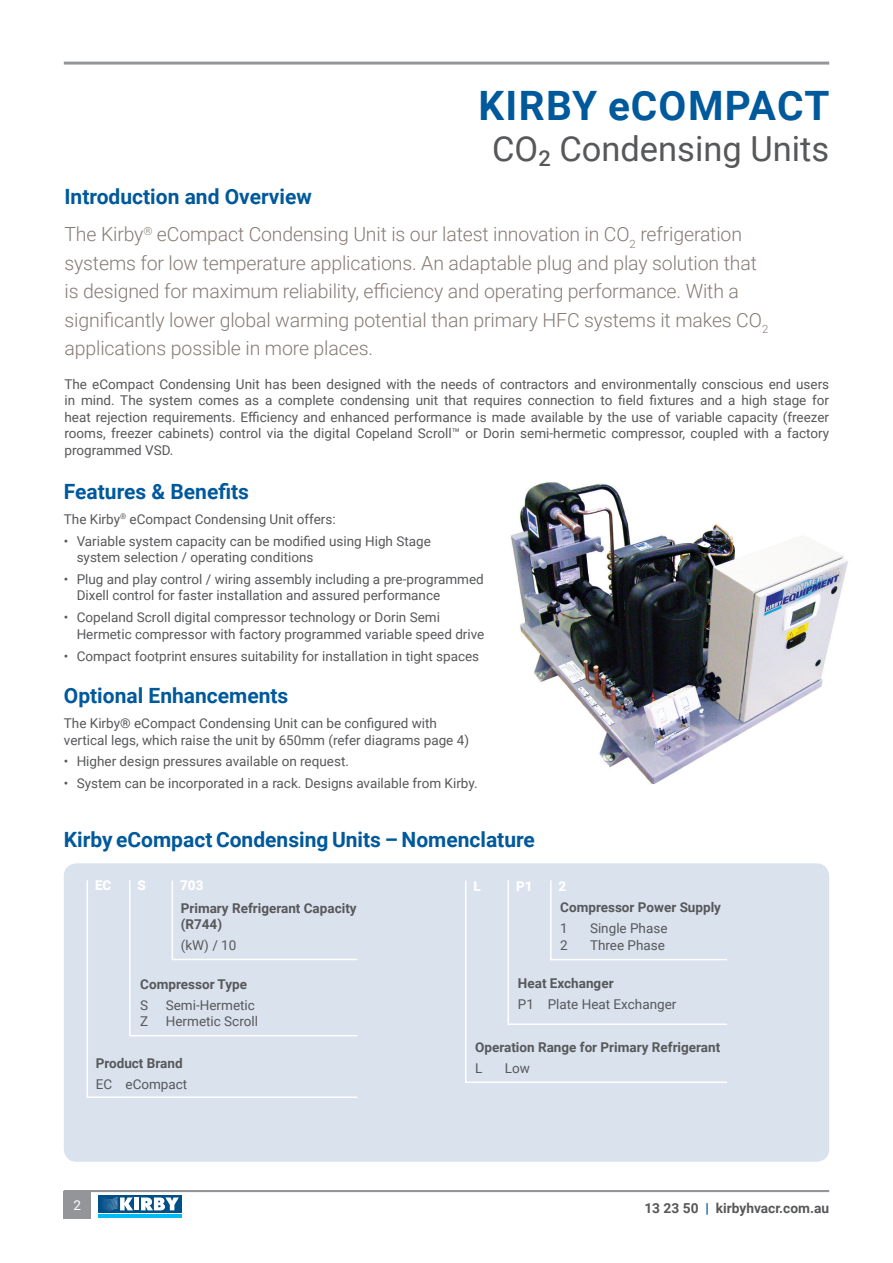
<style>
.page{position:relative;width:893px;height:1263px;background:#fff}
.page>*{position:absolute;margin:0;border:0;box-sizing:border-box;transform-origin:0 0}
.t1{font:700 40.5px "Roboto";letter-spacing:.035em;color:#00599b}
.t2{font:34.5px "Roboto";color:#57585a}
.t3{font:700 21px "Roboto";color:#00599b}
.t4{font:300 19.5px/28.5px "Roboto";letter-spacing:-.005em;color:#867b76}
.t5{font:700 13.8px "Roboto";color:#57585a}
.t6{font:13.5px/16.5px "Roboto";color:#57585a}
.t7{font:700 13.5px/16.5px "Roboto";color:#57585a}
.t8{font:900 13.5px "Roboto";color:#fff}
.t9{font:13.5px "Roboto";color:#fff}
.s1{color:#00599b}
</style>
<div class="page">
<hr style="left:99px;top:1214px;width:83px;height:4px;background:#00baf1">
<div style="left:99px;top:1195px;width:83px;height:18px;background:#004f87"></div>
<div style="left:134px;top:1197px;width:5px;height:13px;background:#fff"></div>
<svg style="left:141px;top:1197px;width:38px;height:13px"></svg>
<svg style="left:103px;top:1197px;width:30px;height:14px"></svg>
<hr style="left:64px;top:1190px;width:765px;height:2px;background:#939598">
<div style="left:64px;top:1191px;width:27px;height:27px;background:#939598"></div>
<hr style="left:64px;top:62px;width:765px;height:3px;background:#939598">
<img style="left:510px;top:482px;width:338px;height:302px">
<div style="left:64px;top:863px;width:765px;height:299px;background:#dae2ee;border-radius:13px"></div>
<svg style="left:86px;top:880px;width:272px;height:218px"></svg>
<svg style="left:128px;top:880px;width:230px;height:157px"></svg>
<svg style="left:465px;top:880px;width:262px;height:203px"></svg>
<svg style="left:507px;top:880px;width:220px;height:146px"></svg>
<h1 class="t1" style="left:478px;top:77px;width:353px">Kirby eCOMPACT</h1>
<h2 class="t2" style="left:492px;top:125px;width:339px">CO<sub>2</sub> Condensing Units</h2>
<h3 class="t3" style="left:64px;top:182px;width:249px">Introduction and Overview</h3>
<p class="t4" style="left:64px;top:219px;width:705px">The Kirby<sup>®</sup> eCompact Condensing Unit is our latest innovation in CO<sub>2</sub> refrigeration systems for low temperature applications. An adaptable plug and play solution that is designed for maximum reliability, efficiency and operating performance. With a significantly lower global warming potential than primary HFC systems it makes CO<sub>2 </sub>applications possible in more places.</p>
<p class="t6" style="left:64px;top:375px;width:766px;text-align:justify">The eCompact Condensing Unit has been designed with the needs of contractors and environmentally conscious end users in mind. The system comes as a complete condensing unit that requires connection to field fixtures and a high stage for heat rejection requirements. Efficiency and enhanced performance is made available by the use of variable capacity (freezer rooms, freezer cabinets) control via the digital Copeland Scroll™ or Dorin semi-hermetic compressor, coupled with a factory programmed VSD.</p>
<h3 class="t3" style="left:64px;top:477px;width:187px">Features &amp; Benefits</h3>
<p class="t6" style="left:64px;top:510px;width:273px">The Kirby<sup>®</sup> eCompact Condensing Unit offers:</p>
<p class="t6" style="left:77px;top:532px;width:356px;text-indent:-13px">• Variable system capacity can be modified using High Stage system selection / operating conditions</p>
<p class="t6" style="left:77px;top:570px;width:409px;text-indent:-13px">• Plug and play control / wiring assembly including a pre-programmed<br>Dixell control for faster installation and assured performance</p>
<p class="t6" style="left:77px;top:609px;width:409px;text-indent:-13px">• Copeland Scroll digital compressor technology or Dorin Semi<br>Hermetic compressor with factory programmed variable speed drive</p>
<p class="t6" style="left:64px;top:647px;width:417px">• Compact footprint ensures suitability for installation in tight spaces</p>
<h3 class="t3" style="left:64px;top:681px;width:226px">Optional Enhancements</h3>
<p class="t6" style="left:64px;top:714px;width:407px">The Kirby® eCompact Condensing Unit can be configured with vertical legs, which raise the unit by 650mm (refer diagrams page 4)</p>
<p class="t6" style="left:64px;top:753px;width:287px">• Higher design pressures available on request.</p>
<p class="t6" style="left:64px;top:775px;width:415px">• System can be incorporated in a rack. Designs available from Kirby.</p>
<h3 class="t3" style="left:64px;top:824px;width:473px">Kirby eCompact Condensing Units – Nomenclature</h3>
<p class="t8" style="left:95px;top:876px;width:18px">EC</p>
<p class="t8" style="left:138px;top:876px;width:10px">S</p>
<p class="t8" style="left:180px;top:876px;width:25px">703</p>
<p class="t8" style="left:473px;top:876px;width:9px">L</p>
<p class="t8" style="left:516px;top:876px;width:18px">P1</p>
<p class="t8" style="left:559px;top:876px;width:9px">2</p>
<p class="t7" style="left:181px;top:899px;width:177px">Primary Refrigerant Capacity (R744)</p>
<p class="t6" style="left:181px;top:936px;width:57px">(kW) / 10</p>
<p class="t7" style="left:140px;top:975px;width:108px">Compressor Type</p>
<p class="t6" style="left:140px;top:996px;width:10px">S</p>
<p class="t6" style="left:166px;top:996px;width:91px">Semi-Hermetic</p>
<p class="t6" style="left:140px;top:1012px;width:10px">Z</p>
<p class="t6" style="left:166px;top:1012px;width:94px">Hermetic Scroll</p>
<p class="t7" style="left:96px;top:1054px;width:88px">Product Brand</p>
<p class="t6" style="left:96px;top:1075px;width:93px">EC eCompact</p>
<p class="t7" style="left:560px;top:899px;width:162px">Compressor Power Supply</p>
<p class="t6" style="left:560px;top:919px;width:9px">1</p>
<p class="t6" style="left:590px;top:919px;width:79px">Single Phase</p>
<p class="t6" style="left:560px;top:936px;width:9px">2</p>
<p class="t6" style="left:590px;top:936px;width:76px">Three Phase</p>
<p class="t7" style="left:518px;top:974px;width:97px">Heat Exchanger</p>
<p class="t6" style="left:518px;top:995px;width:160px">P1 Plate Heat Exchanger</p>
<p class="t7" style="left:475px;top:1038px;width:247px">Operation Range for Primary Refrigerant</p>
<p class="t6" style="left:475px;top:1059px;width:9px">L</p>
<p class="t6" style="left:505px;top:1059px;width:27px">Low</p>
<p class="t9" style="left:73px;top:1195px;width:9px">2</p>
<p class="t5" style="left:644px;top:1198px;width:186px">13 23 50 <span class="s1">|</span> kirbyhvacr.com.au</p>
</div>
